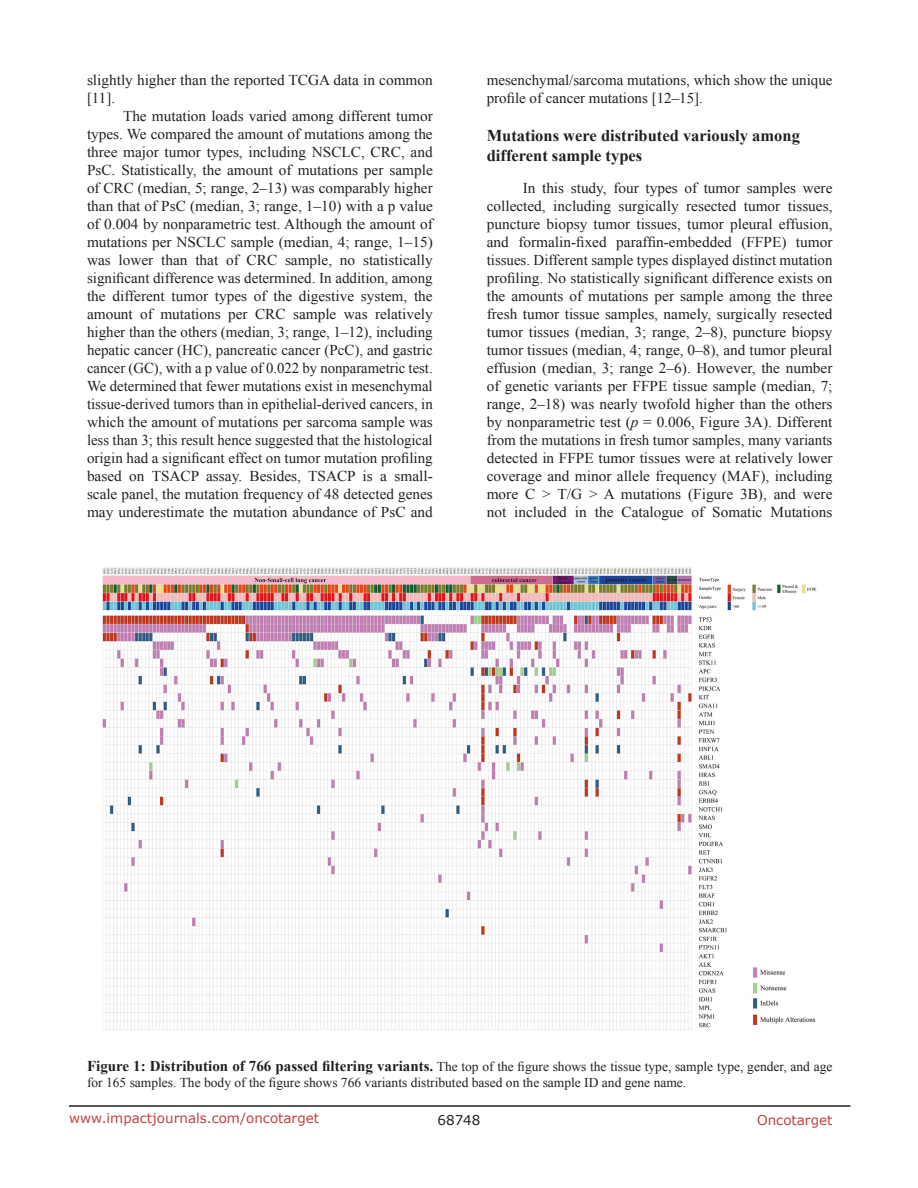
<style>
.page{position:relative;width:918px;height:1188px;background:#fff}
.page>*{position:absolute;margin:0;border:0;box-sizing:border-box;transform-origin:0 0}
.SubHeading{font:700 16.5px/19.8px "Times New Roman";color:#231f20}
.BodyText{font:15px/18px "Times New Roman";color:#231f20}
.figuretext{font:13.5px/16.2px "Times New Roman";color:#231f20}
.t1{font:13.5px "Verdana";color:#c24141}
.t2{font:13.5px "Verdana";color:#231f20}
.s1{font-style:italic}
.s2{font-weight:700;font-size:15px}
</style>
<div class="page">
<hr style="left:69px;top:1105px;width:781px;height:2px;background:#231f20">
<img style="left:102px;top:567px;width:715px;height:463px">
<p class="BodyText" style="left:87px;top:71px;width:347px">slightly higher than the reported TCGA data in common [11].</p>
<p class="BodyText" style="left:87px;top:107px;width:347px;text-align:justify;text-indent:36px">The mutation loads varied among different tumor types. We compared the amount of mutations among the three major tumor types, including NSCLC, CRC, and PsC. Statistically, the amount of mutations per sample of CRC (median, 5; range, 2–13) was comparably higher than that of PsC (median, 3; range, 1–10) with a p value of 0.004 by nonparametric test. Although the amount of mutations per NSCLC sample (median, 4; range, 1–15) was lower than that of CRC sample, no statistically significant difference was determined. In addition, among the different tumor types of the digestive system, the amount of mutations per CRC sample was relatively higher than the others (median, 3; range, 1–12), including hepatic cancer (HC), pancreatic cancer (PcC), and gastric cancer (GC), with a p value of 0.022 by nonparametric test.<br>We determined that fewer mutations exist in mesenchymal tissue-derived tumors than in epithelial-derived cancers, in which the amount of mutations per sarcoma sample was less than 3; this result hence suggested that the histological origin had a significant effect on tumor mutation profiling based on TSACP assay. Besides, TSACP is a small&shy;scale panel, the mutation frequency of 48 detected genes may underestimate the mutation abundance of PsC and</p>
<p class="BodyText" style="left:487px;top:71px;width:347px">mesenchymal/sarcoma mutations, which show the unique profile of cancer mutations [12–15].</p>
<p class="SubHeading" style="left:487px;top:125px;width:315px">Mutations were distributed variously among different sample types</p>
<p class="BodyText" style="left:487px;top:178px;width:347px;text-align:justify;text-indent:36px">In this study, four types of tumor samples were collected, including surgically resected tumor tissues, puncture biopsy tumor tissues, tumor pleural effusion, and formalin-fixed paraffin-embedded (FFPE) tumor tissues. Different sample types displayed distinct mutation profiling. No statistically significant difference exists on the amounts of mutations per sample among the three fresh tumor tissue samples, namely, surgically resected tumor tissues (median, 3; range, 2–8), puncture biopsy tumor tissues (median, 4; range, 0–8), and tumor pleural effusion (median, 3; range 2–6). However, the number of genetic variants per FFPE tissue sample (median, 7; range, 2–18) was nearly twofold higher than the others by nonparametric test (<span class="s1">p</span> = 0.006, Figure 3A). Different from the mutations in fresh tumor samples, many variants detected in FFPE tumor tissues were at relatively lower coverage and minor allele frequency (MAF), including more C &gt; T/G &gt; A mutations (Figure 3B), and were not included in the Catalogue of Somatic Mutations</p>
<p class="figuretext" style="left:87px;top:1058px;width:747px"><span class="s2">Figure 1: Distribution of 766 passed filtering variants.</span> The top of the figure shows the tissue type, sample type, gender, and age for 165 samples. The body of the figure shows 766 variants distributed based on the sample ID and gene name.</p>
<p class="t1" style="left:69px;top:1109px;width:252px">www.impactjournals.com/oncotarget</p>
<p class="t2" style="left:438px;top:1111px;width:44px">68748</p>
<p class="t1" style="left:757px;top:1111px;width:77px">Oncotarget</p>
</div>
